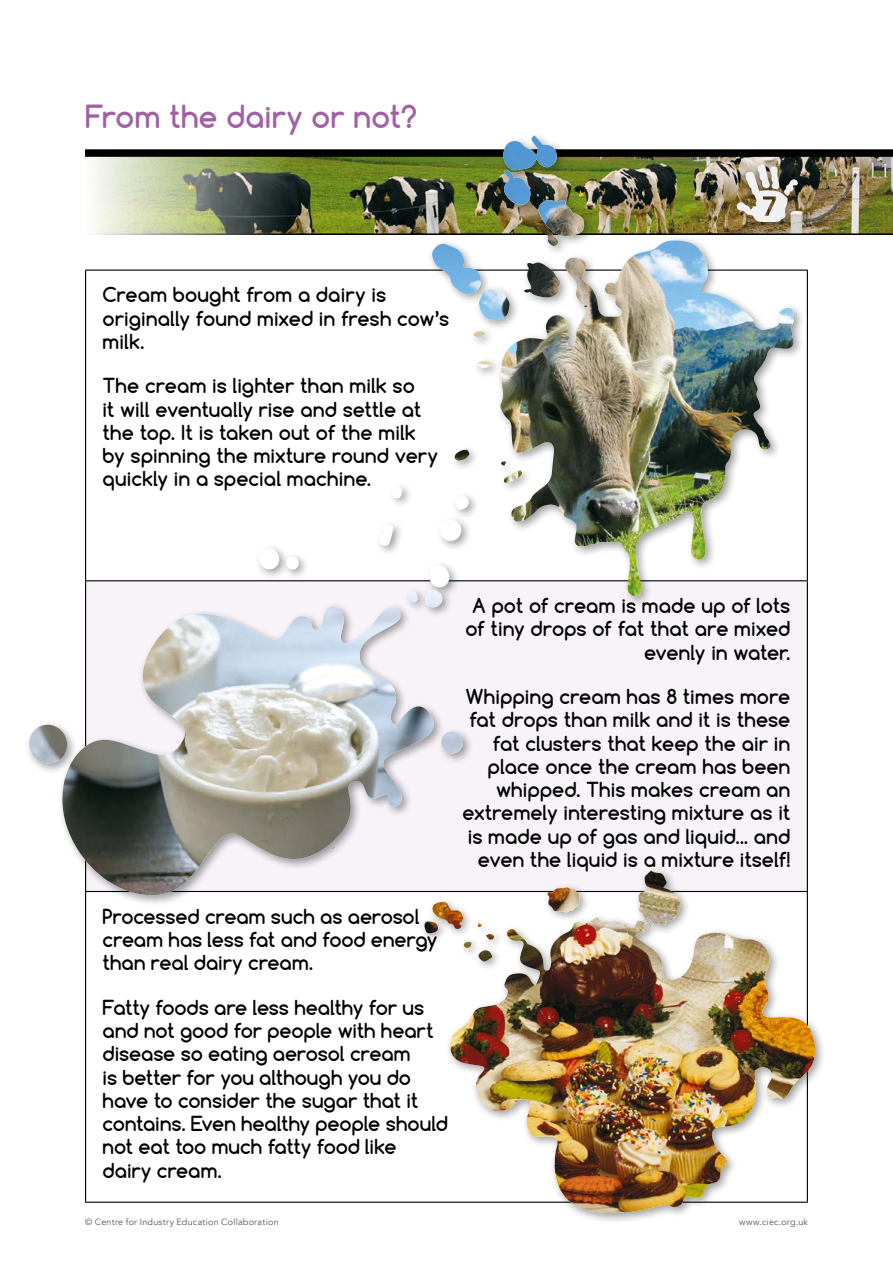
<style>
.page{position:relative;width:893px;height:1263px;background:#fff}
.page>*{position:absolute;margin:0;border:0;box-sizing:border-box;transform-origin:0 0}
.ACT_head{font:700 30px "Comfortaa";letter-spacing:.01em;color:#a061a4}
.ACT_subsub_head{font:700 19.5px/23.2px "Comfortaa";color:#000}
.activitiy_length{font:9px "Avenir";letter-spacing:.025em;color:#575756}
</style>
<div class="page">
<img style="left:93px;top:157px;width:800px;height:77px">
<div style="left:727px;top:155px;width:80px;height:77px;background:#000;opacity:.2"></div>
<div style="left:85px;top:149px;width:808px;height:8px;background:#000"></div>
<div style="left:86px;top:581px;width:721px;height:310px;background:#f7f3f9"></div>
<hr style="left:85px;top:270px;width:723px;height:1px;background:#000">
<hr style="left:85px;top:271px;width:1px;height:309px;background:#000">
<hr style="left:807px;top:271px;width:1px;height:309px;background:#000">
<hr style="left:85px;top:580px;width:723px;height:1px;background:#000">
<hr style="left:807px;top:581px;width:1px;height:310px;background:#000">
<hr style="left:85px;top:892px;width:1px;height:309px;background:#000">
<hr style="left:85px;top:1201px;width:723px;height:2px;background:#000">
<div style="left:24px;top:481px;width:456px;height:426px;background:#fff"></div>
<svg style="left:28px;top:486px;width:441px;height:379px"></svg>
<img style="left:62px;top:590px;width:381px;height:305px">
<div style="left:419px;top:865px;width:408px;height:359px;background:#000;opacity:.4"></div>
<img style="left:424px;top:870px;width:392px;height:344px">
<img style="left:431px;top:870px;width:250px;height:116px">
<div style="left:427px;top:131px;width:378px;height:477px;background:#000;opacity:.4"></div>
<img style="left:431px;top:136px;width:364px;height:460px">
<img style="left:465px;top:136px;width:206px;height:202px">
<p class="ACT_head" style="left:85px;top:98px;width:334px">From the dairy or not?</p>
<p class="ACT_subsub_head" style="left:103px;top:283px;width:348px">Cream bought from a dairy is originally found mixed in fresh cow’s milk.</p>
<p class="ACT_subsub_head" style="left:103px;top:374px;width:337px">The cream is lighter than milk so<br>it will eventually rise and settle at the top. It is taken out of the milk by spinning the mixture round very quickly in a special machine.</p>
<p class="ACT_subsub_head" style="left:103px;top:904px;width:337px">Processed cream such as aerosol cream has less fat and food energy than real dairy cream.</p>
<p class="ACT_subsub_head" style="left:103px;top:995px;width:347px">Fatty foods are less healthy for us and not good for people with heart disease so eating aerosol cream<br>is better for you although you do have to consider the sugar that it contains. Even healthy people should not eat too much fatty food like dairy cream.</p>
<p class="ACT_subsub_head" style="left:465px;top:594px;width:326px;text-align:right">A pot of cream is made up of lots of tiny drops of fat that are mixed evenly in water.</p>
<p class="ACT_subsub_head" style="left:462px;top:685px;width:329px;text-align:right">Whipping cream has 8 times more fat drops than milk and it is these fat clusters that keep the air in place once the cream has been whipped. This makes cream an extremely interesting mixture as it is made up of gas and liquid... and even the liquid is a mixture itself!</p>
<p class="activitiy_length" style="left:85px;top:1217px;width:195px">© Centre for Industry Education Collaboration</p>
<p class="activitiy_length" style="left:739px;top:1217px;width:70px">www.ciec.org.uk</p>
</div>
